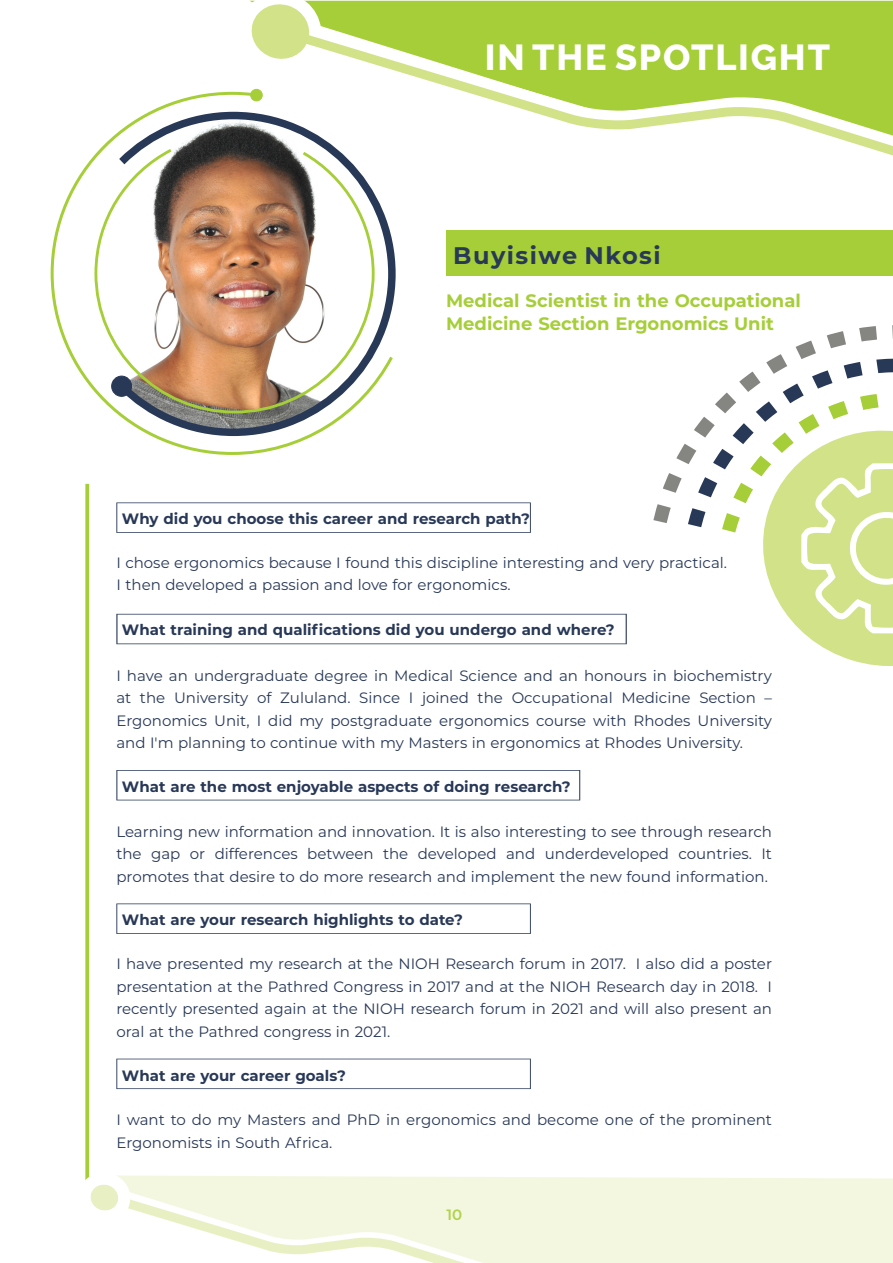
<style>
.page{position:relative;width:893px;height:1263px;background:#fff}
.page>*{position:absolute;margin:0;border:0;box-sizing:border-box;transform-origin:0 0}
.t1{font:800 36px "Raleway";letter-spacing:.05em;color:#fff}
.t2{font:700 24px "Montserrat";letter-spacing:.06em;color:#283857}
.t3{font:700 18px/22.5px "Montserrat";color:#a6ce39}
.t4{font:15px/22.5px "Montserrat";color:#283857;text-align:justify}
.t5{font:700 15px "Montserrat";color:#283857}
.t6{font:600 15px "Montserrat";color:#a6ce39}
</style>
<div class="page">
<div style="left:253px;top:0;width:640px;height:90px;background:#a6ce39"></div>
<svg style="left:249px;top:0;width:85px;height:78px"></svg>
<svg style="left:273px;top:21px;width:620px;height:135px"></svg>
<svg style="left:50px;top:90px;width:346px;height:365px"></svg>
<img style="left:110px;top:108px;width:289px;height:332px">
<div style="left:250px;top:89px;width:13px;height:12px;background:#a6ce39;border:1px solid #a6ce39;border-radius:50%"></div>
<div style="left:111px;top:376px;width:21px;height:21px;background:#283857;border:1px solid #283857;border-radius:50%"></div>
<svg style="left:85px;top:484px;width:4px;height:677px;background:#aed24b"></svg>
<div style="left:446px;top:230px;width:447px;height:45px;background:#a6ce39"></div>
<svg style="left:116px;top:502px;width:415px;height:31px"></svg>
<svg style="left:116px;top:614px;width:511px;height:30px"></svg>
<svg style="left:116px;top:770px;width:464px;height:30px"></svg>
<svg style="left:116px;top:903px;width:415px;height:31px"></svg>
<svg style="left:116px;top:1059px;width:415px;height:30px"></svg>
<svg style="left:653px;top:325px;width:240px;height:198px"></svg>
<div style="left:620px;top:1177px;width:273px;height:86px;background:#f3f7e0"></div>
<svg style="left:608px;top:1177px;width:12px;height:86px"></svg>
<svg style="left:85px;top:1161px;width:523px;height:102px"></svg>
<svg style="left:803px;top:633px;width:90px;height:33px;fill:#d2e288"></svg>
<svg style="left:688px;top:359px;width:205px;height:274px"></svg>
<h1 class="t1" style="left:485px;top:36px;width:347px">IN THE SPOTLIGHT</h1>
<h2 class="t2" style="left:453px;top:241px;width:209px">Buyisiwe Nkosi</h2>
<p class="t3" style="left:446px;top:290px;width:356px">Medical Scientist in the Occupational<br>Medicine Section Ergonomics Unit</p>
<p class="t5" style="left:122px;top:509px;width:409px">Why did you choose this career and research path?</p>
<p class="t4" style="left:116px;top:551px;width:612px">I chose ergonomics because I found this discipline interesting and very practical.<br>I then developed a passion and love for ergonomics.</p>
<p class="t5" style="left:122px;top:621px;width:494px">What training and qualifications did you undergo and where?</p>
<p class="t4" style="left:116px;top:664px;width:657px">I have an undergraduate degree in Medical Science and an honours in biochemistry at the University of Zululand. Since I joined the Occupational Medicine Section – Ergonomics Unit, I did my postgraduate ergonomics course with Rhodes University and I'm planning to continue with my Masters in ergonomics at Rhodes University.</p>
<p class="t5" style="left:122px;top:777px;width:450px">What are the most enjoyable aspects of doing research?</p>
<p class="t4" style="left:116px;top:820px;width:657px">Learning new information and innovation. It is also interesting to see through research the gap or differences between the developed and underdeveloped countries. It promotes that desire to do more research and implement the new found information.</p>
<p class="t5" style="left:122px;top:910px;width:342px">What are your research highlights to date?</p>
<p class="t4" style="left:116px;top:953px;width:657px">I have presented my research at the NIOH Research forum in 2017. I also did a poster presentation at the Pathred Congress in 2017 and at the NIOH Research day in 2018. I recently presented again at the NIOH research forum in 2021 and will also present an oral at the Pathred congress in 2021.</p>
<p class="t5" style="left:122px;top:1066px;width:225px">What are your career goals?</p>
<p class="t4" style="left:116px;top:1109px;width:657px">I want to do my Masters and PhD in ergonomics and become one of the prominent<br>Ergonomists in South Africa.</p>
<p class="t6" style="left:446px;top:1206px;width:17px">10</p>
</div>
